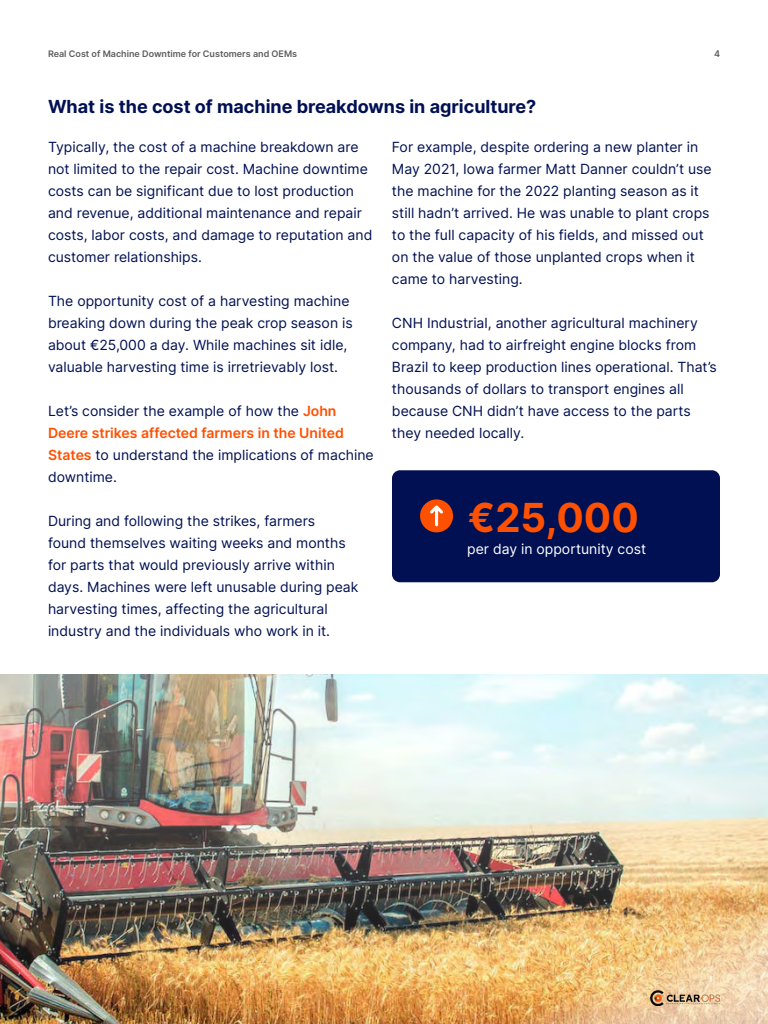
<style>
.page{position:relative;width:768px;height:1024px;background:#fff}
.page>*{position:absolute;margin:0;border:0;box-sizing:border-box;transform-origin:0 0}
.t1{font:700 40px "Inter";color:#ff5000}
.t2{font:700 18px "Inter";color:#001052}
.t3{font:14px/22px "Inter";color:#001052}
.t4{font:14px "Inter";color:#fff}
.t5{font:600 9px "Inter";color:#000}
.s1{font-weight:600;color:#ff5000}
</style>
<div class="page">
<img style="left:0;top:674px;width:768px;height:350px">
<div style="left:392px;top:470px;width:328px;height:112px;background:#001052;border-radius:8px"></div>
<div style="left:420px;top:499px;width:33px;height:33px;background:#ff5000;border-radius:50%"></div>
<svg style="left:430px;top:505px;width:13px;height:21px"></svg>
<p class="t5" style="left:48px;top:47px;width:251px">Real Cost of Machine Downtime for Customers and OEMs</p>
<p class="t5" style="left:714px;top:47px;width:7px">4</p>
<p class="t2" style="left:48px;top:94px;width:490px">What is the cost of machine breakdowns in agriculture?</p>
<p class="t3" style="left:48px;top:135px;width:326px">Typically, the cost of a machine breakdown are not limited to the repair cost. Machine downtime costs can be significant due to lost production and revenue, additional maintenance and repair costs, labor costs, and damage to reputation and customer relationships.</p>
<p class="t3" style="left:48px;top:289px;width:306px">The opportunity cost of a harvesting machine breaking down during the peak crop season is about €25,000 a day. While machines sit idle, valuable harvesting time is irretrievably lost.</p>
<p class="t3" style="left:48px;top:399px;width:327px">Let’s consider the example of how the <span class="s1">John Deere strikes affected farmers in the United States</span> to understand the implications of machine downtime.</p>
<p class="t3" style="left:48px;top:509px;width:312px">During and following the strikes, farmers<br>found themselves waiting weeks and months for parts that would previously arrive within days. Machines were left unusable during peak harvesting times, affecting the agricultural industry and the individuals who work in it.</p>
<p class="t3" style="left:392px;top:135px;width:321px">For example, despite ordering a new planter in May 2021, Iowa farmer Matt Danner couldn’t use the machine for the 2022 planting season as it still hadn’t arrived. He was unable to plant crops to the full capacity of his fields, and missed out on the value of those unplanted crops when it came to harvesting.</p>
<p class="t3" style="left:392px;top:311px;width:326px">CNH Industrial, another agricultural machinery company, had to airfreight engine blocks from Brazil to keep production lines operational. That’s thousands of dollars to transport engines all because CNH didn’t have access to the parts they needed locally.</p>
<h1 class="t1" style="left:468px;top:488px;width:172px">€25,000</h1>
<p class="t4" style="left:467px;top:538px;width:180px">per day in opportunity cost</p>
</div>
